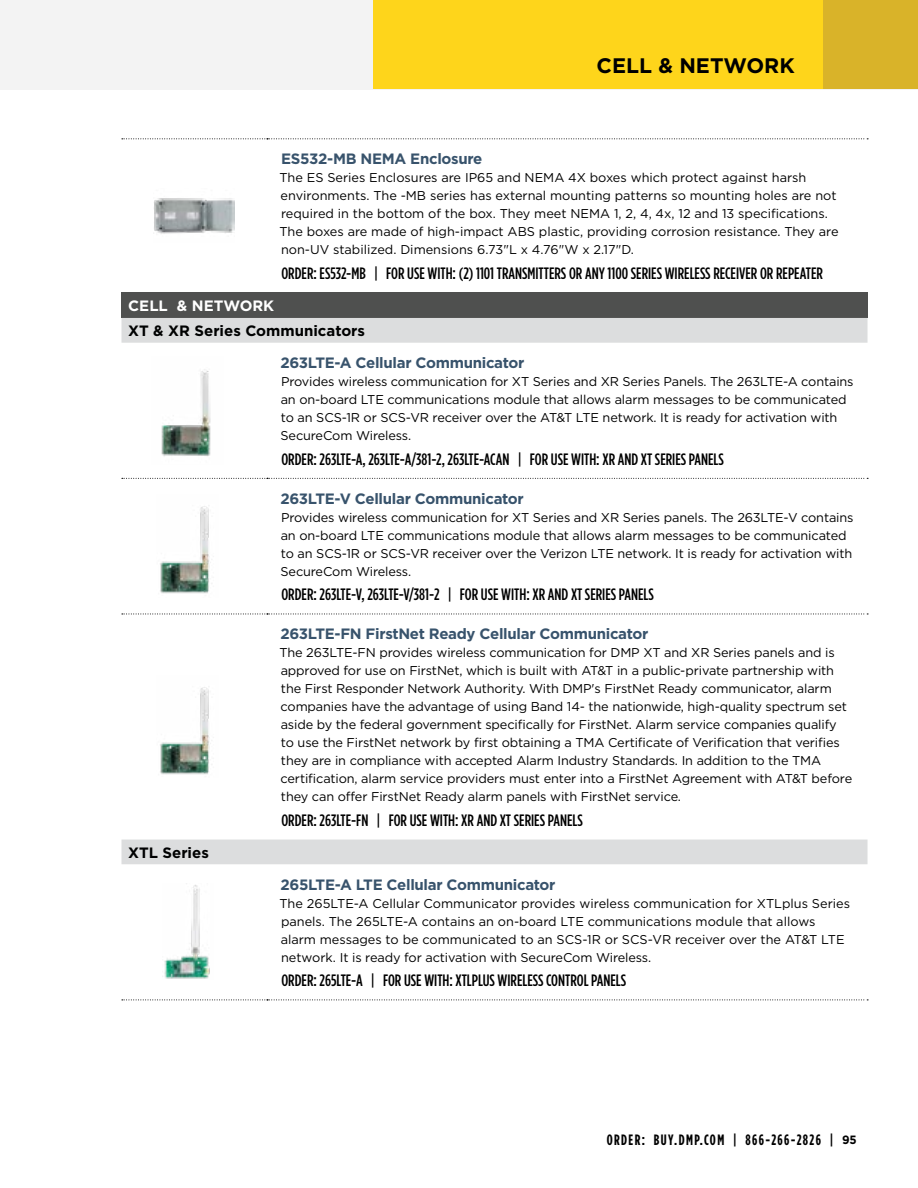
<style>
.page{position:relative;width:918px;height:1188px;background:#fff}
.page>*{position:absolute;margin:0;border:0;box-sizing:border-box;transform-origin:0 0}
.t1{font:700 21px "Gotham";color:#000}
.t2{font:500 16.5px "Gotham Condensed";color:#000}
.t3{font:700 15px "Gotham";letter-spacing:-.02em;color:#38536c}
.t4{font:700 15px "Gotham Condensed";letter-spacing:.1em;color:#000;scale:.95 1}
.t5{font:700 15px "Gotham";color:#000101}
.t6{font:700 15px "Gotham";color:#fff}
.t7{font:12.75px/18px "Gotham";letter-spacing:-.01em;color:#000}
.s1{font-family:"Gotham";font-size:12px}
</style>
<div class="page">
<div style="left:0;top:0;width:918px;height:90px;background:#f3f3f3"></div>
<div style="left:374px;top:0;width:544px;height:89px;background:#fed51b"></div>
<div style="left:824px;top:0;width:94px;height:89px;background:#d9b329"></div>
<div style="left:122px;top:292px;width:746px;height:26px;background:#4f504f"></div>
<svg style="left:122px;top:318px;width:746px;height:546px"></svg>
<svg style="left:122px;top:478px;width:746px;height:1px"></svg>
<svg style="left:122px;top:614px;width:746px;height:1px"></svg>
<svg style="left:122px;top:1000px;width:746px;height:1px"></svg>
<svg style="left:122px;top:138px;width:746px;height:1px"></svg>
<img style="left:154px;top:198px;width:81px;height:36px">
<img style="left:152px;top:357px;width:71px;height:107px">
<img style="left:157px;top:495px;width:61px;height:102px">
<img style="left:157px;top:676px;width:61px;height:102px">
<img style="left:164px;top:885px;width:46px;height:94px">
<h1 class="t1" style="left:597px;top:51px;width:30px">Cell</h1>
<h1 class="t1" style="left:658px;top:51px;width:55px">&amp; Network</h1>
<p class="t3" style="left:281px;top:149px;width:203px">ES532-MB NEMA Enclosure</p>
<p class="t7" style="left:280px;top:169px;width:561px">The ES Series Enclosures are IP65 and NEMA 4X boxes which protect against harsh environments. The -MB series has external mounting patterns so mounting holes are not required in the bottom of the box. They meet NEMA 1, 2, 4, 4x, 12 and 13 specifications.<br>The boxes are made of high-impact ABS plastic, providing corrosion resistance. They are non-UV stabilized. Dimensions 6.73"L x 4.76"W x 2.17"D.</p>
<p class="t2" style="left:281px;top:264px;width:543px">ORDER: ES532-MB | FOR USE WITH: (2) 1101 TRANSMITTERS OR ANY 1100 SERIES WIRELESS RECEIVER OR REPEATER</p>
<p class="t6" style="left:128px;top:296px;width:148px">CELL &amp; NETWORK</p>
<p class="t5" style="left:128px;top:321px;width:239px">XT &amp; XR Series Communicators</p>
<p class="t3" style="left:280px;top:353px;width:246px">263LTE-A Cellular Communicator</p>
<p class="t7" style="left:281px;top:372px;width:575px">Provides wireless communication for XT Series and XR Series Panels. The 263LTE-A contains an on-board LTE communications module that allows alarm messages to be communicated to an SCS-1R or SCS-VR receiver over the AT&amp;T LTE network. It is ready for activation with SecureCom Wireless.</p>
<p class="t2" style="left:281px;top:449px;width:444px">ORDER: 263LTE-A, 263LTE-A/381-2, 263LTE-ACAN | FOR USE WITH: XR AND XT SERIES PANELS</p>
<p class="t3" style="left:280px;top:489px;width:245px">263LTE-V Cellular Communicator</p>
<p class="t7" style="left:281px;top:508px;width:574px">Provides wireless communication for XT Series and XR Series panels. The 263LTE-V contains an on-board LTE communications module that allows alarm messages to be communicated to an SCS-1R or SCS-VR receiver over the Verizon LTE network. It is ready for activation with SecureCom Wireless.</p>
<p class="t2" style="left:281px;top:585px;width:374px">ORDER: 263LTE-V, 263LTE-V/381-2 | FOR USE WITH: XR AND XT SERIES PANELS</p>
<p class="t3" style="left:280px;top:624px;width:370px">263LTE-FN FirstNet Ready Cellular Communicator</p>
<p class="t7" style="left:280px;top:644px;width:574px">The 263LTE-FN provides wireless communication for DMP XT and XR Series panels and is approved for use on FirstNet, which is built with AT&amp;T in a public-private partnership with the First Responder Network Authority. With DMP's FirstNet Ready communicator, alarm companies have the advantage of using Band 14- the nationwide, high-quality spectrum set aside by the federal government specifically for FirstNet. Alarm service companies qualify<br>to use the FirstNet network by first obtaining a TMA Certificate of Verification that verifies they are in compliance with accepted Alarm Industry Standards. In addition to the TMA certification, alarm service providers must enter into a FirstNet Agreement with AT&amp;T before they can offer FirstNet Ready alarm panels with FirstNet service.</p>
<p class="t2" style="left:281px;top:811px;width:303px">ORDER: 263LTE-FN | FOR USE WITH: XR AND XT SERIES PANELS</p>
<p class="t5" style="left:128px;top:843px;width:82px">XTL Series</p>
<p class="t3" style="left:280px;top:874px;width:277px">265LTE-A LTE Cellular Communicator</p>
<p class="t7" style="left:280px;top:894px;width:572px">The 265LTE-A Cellular Communicator provides wireless communication for XTLplus Series panels. The 265LTE-A contains an on-board LTE communications module that allows alarm messages to be communicated to an SCS-1R or SCS-VR receiver over the AT&amp;T LTE network. It is ready for activation with SecureCom Wireless.</p>
<p class="t2" style="left:281px;top:971px;width:346px">ORDER: 265LTE-A | FOR USE WITH: XTLPLUS WIRELESS CONTROL PANELS</p>
<p class="t4" style="left:607px;top:1131px;width:265px">ORDER: BUY.DMP.COM | 866-266-2826 | <span class="s1">95</span></p>
</div>
